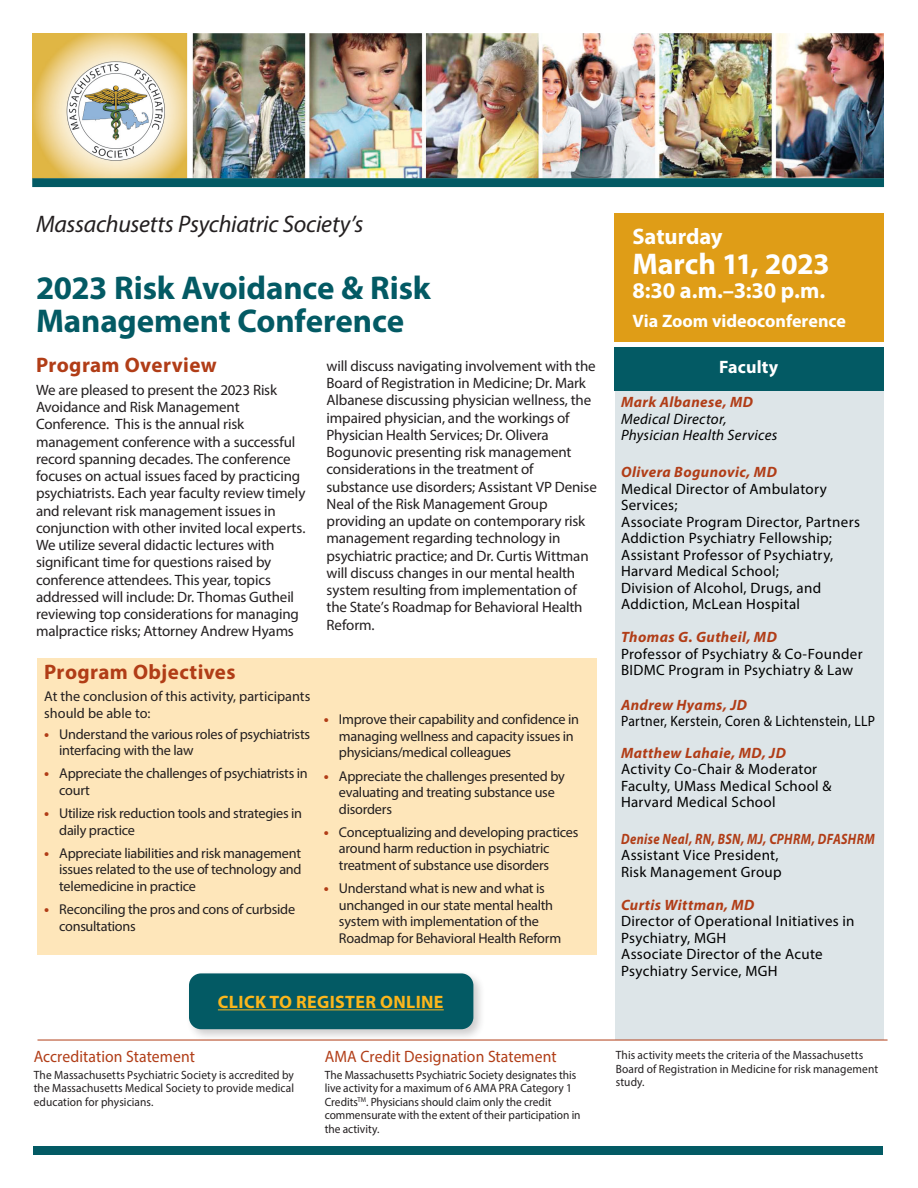
<style>
.page{position:relative;width:918px;height:1188px;background:#fff}
.page>*{position:absolute;margin:0;border:0;box-sizing:border-box;transform-origin:0 0}
.t1{font:700 33px/33px "Myriad Pro";letter-spacing:-.005em;color:#035a64}
.body_text{font:700 30px "Myriad Pro";letter-spacing:-.005em;color:#fff}
.t2{font:italic 24px "Myriad Pro";letter-spacing:-.015em;color:#231f20}
.body_text-2{font:700 22.5px "Myriad Pro";color:#fff}
.t3{font:700 21px "Myriad Pro";letter-spacing:.02em;color:#b13d17}
.body_text-3{font:700 18px "Myriad Pro";color:#fff}
.t4{font:700 18px "Myriad Pro";letter-spacing:.02em;color:#fcb61c}
.accreditation_text{font:16.5px "Myriad Pro";letter-spacing:.005em;color:#b13d17;scale:.95 1}
.body_text-4{font:15px/17.2px "Myriad Pro";letter-spacing:-.01em;color:#231f20}
.schedule_time{font:15px/16.5px "Myriad Pro";letter-spacing:.02em;color:#000}
.schedule_time-2{font:italic 15px/16.5px "Myriad Pro";letter-spacing:.02em;color:#000}
.schedule_time-3{font:15px/16.5px "Myriad Pro";letter-spacing:.02em;color:#000;scale:.91 1}
.body_text-5{font:14.25px/16.5px "Myriad Pro";letter-spacing:-.02em;color:#231f20}
.body_text-6{font:14.25px/16.5px "Myriad Pro";color:#231f20}
.accreditation_text-2{font:12px/13.5px "Myriad Pro";letter-spacing:.005em;color:#231f20;scale:.95 1}
.s1{font-weight:700;color:#b13d17}
.s2{font-weight:700;font-style:italic;color:#b13d17}
.s3{font-weight:700;font-size:15px;color:#b13d17}
</style>
<div class="page">
<div style="left:33px;top:1146px;width:850px;height:8px;background:#035a64"></div>
<img style="left:32px;top:34px;width:852px;height:144px">
<div style="left:32px;top:178px;width:852px;height:9px;background:#035a64"></div>
<div style="left:615px;top:349px;width:269px;height:691px;background:#dde5e8"></div>
<div style="left:614px;top:347px;width:269px;height:44px;background:#035a64"></div>
<div style="left:615px;top:213px;width:269px;height:128px;background:#df9d17"></div>
<div style="left:38px;top:658px;width:559px;height:297px;background:#fee6ba"></div>
<div style="left:185px;top:970px;width:301px;height:72px;background:#231f20;opacity:.23"></div>
<div style="left:189px;top:973px;width:284px;height:56px;background:#035a64;border-radius:12px"></div>
<hr style="left:218px;top:1009px;width:226px;height:1px;background:#fcb61c">
<hr style="left:38px;top:1040px;width:850px;height:1px;background:#b13d17">
<h2 class="t2" style="left:36px;top:209px;width:329px">Massachusetts Psychiatric Society’s</h2>
<h1 class="t1" style="left:36px;top:270px;width:396px">2023 Risk Avoidance &amp; Risk<br>Management Conference</h1>
<h3 class="t3" style="left:36px;top:351px;width:182px">Program Overview</h3>
<p class="body_text-4" style="left:36px;top:381px;width:271px">We are pleased to present the 2023 Risk Avoidance and Risk Management Conference. This is the annual risk management conference with a successful record spanning decades. The conference focuses on actual issues faced by practicing psychiatrists. Each year faculty review timely and relevant risk management issues in conjunction with other invited local experts.<br>We utilize several didactic lectures with significant time for questions raised by conference attendees. This year, topics addressed will include: Dr. Thomas Gutheil reviewing top considerations for managing malpractice risks; Attorney Andrew Hyams</p>
<p class="body_text-2" style="left:633px;top:222px;width:92px">Saturday</p>
<p class="body_text" style="left:633px;top:245px;width:199px">March 11, 2023</p>
<p class="body_text-2" style="left:633px;top:276px;width:194px">8:30 a.m.–3:30 p.m.</p>
<p class="body_text-3" style="left:633px;top:309px;width:215px">Via Zoom videoconference</p>
<p class="body_text-4" style="left:327px;top:357px;width:272px">will discuss navigating involvement with the Board of Registration in Medicine; Dr. Mark Albanese discussing physician wellness, the impaired physician, and the workings of Physician Health Services; Dr. Olivera Bogunovic presenting risk management considerations in the treatment of substance use disorders; Assistant VP Denise Neal of the Risk Management Group providing an update on contemporary risk management regarding technology in psychiatric practice; and Dr. Curtis Wittman will discuss changes in our mental health system resulting from implementation of the State’s Roadmap for Behavioral Health Reform.</p>
<h2 class="body_text-3" style="left:719px;top:355px;width:61px">Faculty</h2>
<p class="schedule_time-2" style="left:621px;top:394px;width:158px"><span class="s1">Mark Albanese, MD<br></span>Medical Director,<br>Physician Health Services</p>
<h3 class="schedule_time" style="left:621px;top:464px;width:240px"><span class="s2">Olivera Bogunovic, MD<br></span>Medical Director of Ambulatory<br>Services;<br>Associate Program Director, Partners<br>Addiction Psychiatry Fellowship;<br>Assistant Professor of Psychiatry,<br>Harvard Medical School;<br>Division of Alcohol, Drugs, and<br>Addiction, McLean Hospital</h3>
<h3 class="schedule_time" style="left:621px;top:629px;width:243px"><span class="s2">Thomas G. Gutheil, MD<br></span>Professor of Psychiatry &amp; Co-Founder<br>BIDMC Program in Psychiatry &amp; Law</h3>
<h3 class="schedule_time-3" style="left:621px;top:696px;width:281px"><span class="s2">Andrew Hyams, JD<br></span>Partner, Kerstein, Coren &amp; Lichtenstein, LLP</h3>
<p class="schedule_time" style="left:621px;top:744px;width:212px"><span class="s2">Matthew Lahaie, MD, JD<br></span>Activity Co-Chair &amp; Moderator<br>Faculty, UMass Medical School &amp;<br>Harvard Medical School</p>
<h3 class="schedule_time" style="left:621px;top:830px;width:255px"><span class="s2">Denise Neal, RN, BSN, MJ, CPHRM, DFASHRM<br></span>Assistant Vice President,<br>Risk Management Group</h3>
<h3 class="schedule_time" style="left:621px;top:896px;width:235px"><span class="s2">Curtis Wittman, MD<br></span>Director of Operational Initiatives in<br>Psychiatry, MGH<br>Associate Director of the Acute<br>Psychiatry Service, MGH</h3>
<h3 class="t3" style="left:44px;top:658px;width:193px">Program Objectives</h3>
<p class="body_text-6" style="left:44px;top:688px;width:268px">At the conclusion of this activity, participants should be able to:</p>
<p class="body_text-5" style="left:59px;top:725px;width:253px;text-indent:-15px"><span class="s3">•</span> Understand the various roles of psychiatrists interfacing with the law</p>
<p class="body_text-5" style="left:59px;top:765px;width:250px;text-indent:-15px"><span class="s3">•</span> Appreciate the challenges of psychiatrists in court</p>
<p class="body_text-5" style="left:59px;top:805px;width:244px;text-indent:-15px"><span class="s3">•</span> Utilize risk reduction tools and strategies in daily practice</p>
<p class="body_text-5" style="left:59px;top:845px;width:244px;text-align:justify;text-indent:-15px"><span class="s3">•</span> Appreciate liabilities and risk management issues related to the use of technology and telemedicine in practice</p>
<p class="body_text-5" style="left:59px;top:901px;width:237px;text-indent:-15px"><span class="s3">•</span> Reconciling the pros and cons of curbside consultations</p>
<p class="body_text-5" style="left:339px;top:711px;width:242px;text-indent:-15px"><span class="s3">•</span> Improve their capability and confidence in managing wellness and capacity issues in physicians/medical colleagues</p>
<p class="body_text-5" style="left:339px;top:767px;width:227px;text-indent:-15px"><span class="s3">•</span> Appreciate the challenges presented by evaluating and treating substance use disorders</p>
<p class="body_text-5" style="left:339px;top:824px;width:241px;text-indent:-15px"><span class="s3">•</span> Conceptualizing and developing practices around harm reduction in psychiatric treatment of substance use disorders</p>
<p class="body_text-5" style="left:339px;top:880px;width:224px;text-indent:-15px"><span class="s3">•</span> Understand what is new and what is unchanged in our state mental health system with implementation of the Roadmap for Behavioral Health Reform</p>
<p class="t4" style="left:218px;top:990px;width:227px">CLICK TO REGISTER ONLINE</p>
<p class="accreditation_text" style="left:34px;top:1047px;width:171px">Accreditation Statement</p>
<p class="accreditation_text-2" style="left:34px;top:1068px;width:276px;text-align:justify">The Massachusetts Psychiatric Society is accredited by the Massachusetts Medical Society to provide medical education for physicians.</p>
<p class="accreditation_text" style="left:325px;top:1047px;width:246px">AMA Credit Designation Statement</p>
<p class="accreditation_text-2" style="left:325px;top:1068px;width:271px">The Massachusetts Psychiatric Society designates this live activity for a maximum of 6 AMA PRA Category 1<br>Credits<sup>TM</sup>. Physicians should claim only the credit commensurate with the extent of their participation in the activity.</p>
<p class="accreditation_text-2" style="left:616px;top:1048px;width:278px">This activity meets the criteria of the Massachusetts<br>Board of Registration in Medicine for risk management study.</p>
</div>
